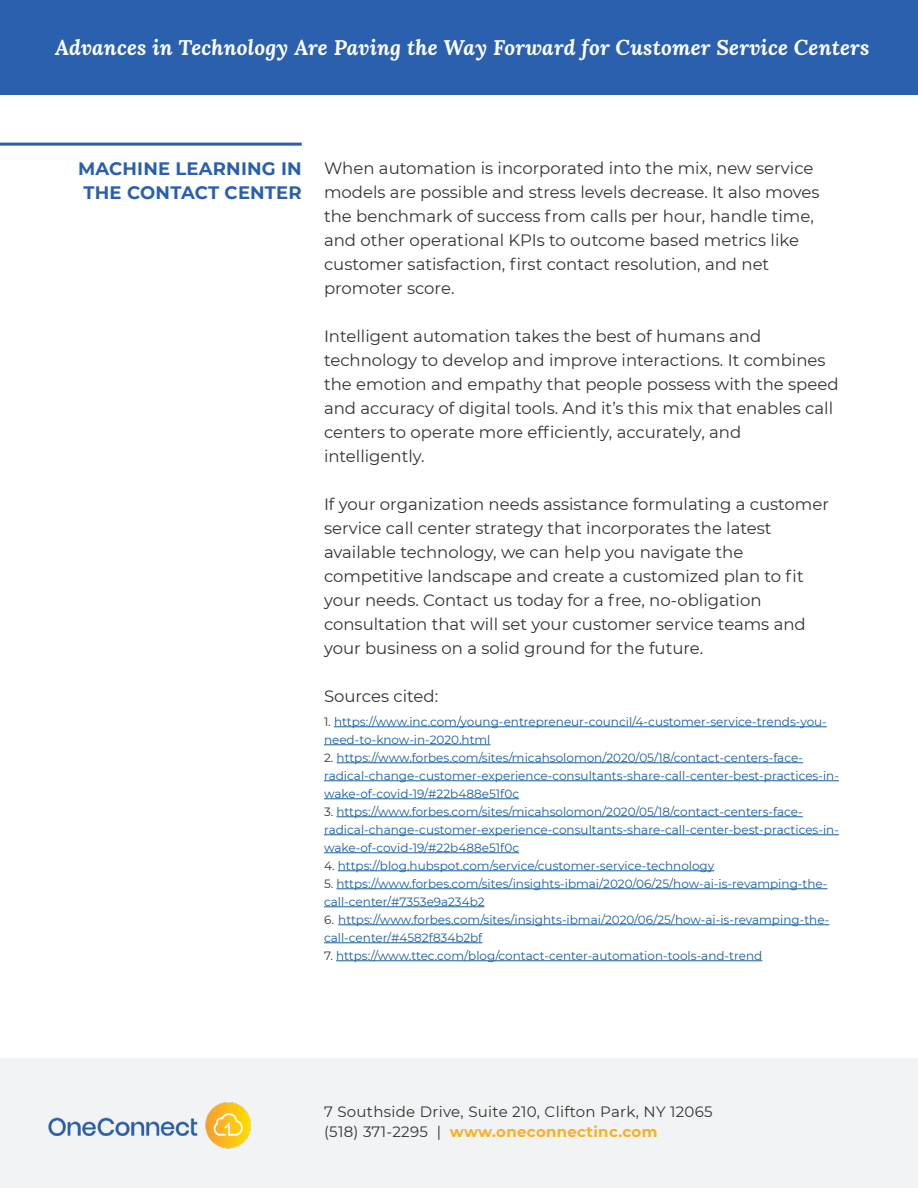
<style>
.page{position:relative;width:918px;height:1188px;background:#fff}
.page>*{position:absolute;margin:0;border:0;box-sizing:border-box;transform-origin:0 0}
.t1{font:italic 700 21px "Lora";letter-spacing:.01em;color:#fff}
.t2{font:700 18px/24px "Montserrat";letter-spacing:.01em;color:#295fac;text-align:center}
.t3{font:16.5px/24px "Montserrat";color:#333}
.t4{font:15px/19.5px "Montserrat";letter-spacing:.02em;color:#333}
.t5{font:12px/18px "Montserrat";color:#175d9e}
.s1{color:#333}
.s2{font-weight:700;color:#fcaf24}
</style>
<div class="page">
<div style="left:0;top:0;width:918px;height:94px;background:#2a60ad"></div>
<div style="left:0;top:1058px;width:918px;height:130px;background:#f2f3f4"></div>
<img style="left:48px;top:1102px;width:203px;height:47px">
<hr style="left:334px;top:726px;width:493px;height:1px;background:#175d9e">
<hr style="left:324px;top:744px;width:167px;height:1px;background:#175d9e">
<hr style="left:337px;top:762px;width:466px;height:1px;background:#175d9e">
<hr style="left:324px;top:780px;width:515px;height:1px;background:#175d9e">
<hr style="left:324px;top:798px;width:195px;height:1px;background:#175d9e">
<hr style="left:336px;top:816px;width:467px;height:1px;background:#175d9e">
<hr style="left:324px;top:834px;width:515px;height:1px;background:#175d9e">
<hr style="left:324px;top:852px;width:195px;height:1px;background:#175d9e">
<hr style="left:338px;top:870px;width:376px;height:1px;background:#175d9e">
<hr style="left:336px;top:888px;width:492px;height:1px;background:#175d9e">
<hr style="left:324px;top:906px;width:161px;height:1px;background:#175d9e">
<hr style="left:338px;top:924px;width:491px;height:1px;background:#175d9e">
<hr style="left:324px;top:942px;width:158px;height:1px;background:#175d9e">
<hr style="left:336px;top:960px;width:426px;height:1px;background:#175d9e">
<hr style="left:0;top:143px;width:302px;height:3px;background:#295fac">
<p class="t1" style="left:55px;top:33px;width:816px">Advances in Technology Are Paving the Way Forward for Customer Service Centers</p>
<p class="t2" style="left:78px;top:156px;width:225px">MACHINE LEARNING IN<br>THE CONTACT CENTER</p>
<p class="t3" style="left:324px;top:155px;width:497px">When automation is incorporated into the mix, new service models are possible and stress levels decrease. It also moves the benchmark of success from calls per hour, handle time, and other operational KPIs to outcome based metrics like customer satisfaction, first contact resolution, and net promoter score.</p>
<p class="t3" style="left:324px;top:323px;width:516px">Intelligent automation takes the best of humans and technology to develop and improve interactions. It combines the emotion and empathy that people possess with the speed and accuracy of digital tools. And it’s this mix that enables call centers to operate more efficiently, accurately, and intelligently.</p>
<p class="t3" style="left:324px;top:491px;width:507px">If your organization needs assistance formulating a customer service call center strategy that incorporates the latest available technology, we can help you navigate the competitive landscape and create a customized plan to fit your needs. Contact us today for a free, no-obligation consultation that will set your customer service teams and your business on a solid ground for the future.</p>
<p class="t3" style="left:324px;top:683px;width:116px">Sources cited:</p>
<p class="t5" style="left:324px;top:712px;width:504px"><span class="s1">1.</span> https://www.inc.com/young-entrepreneur-council/4-customer-service-trends-you&shy;need-to-know-in-2020.html</p>
<p class="t5" style="left:324px;top:748px;width:517px"><span class="s1">2.</span> https://www.forbes.com/sites/micahsolomon/2020/05/18/contact-centers-face&shy;radical-change-customer-experience-consultants-share-call-center-best-practices-in&shy;wake-of-covid-19/#22b488e51f0c</p>
<p class="t5" style="left:324px;top:802px;width:517px"><span class="s1">3.</span> https://www.forbes.com/sites/micahsolomon/2020/05/18/contact-centers-face&shy;radical-change-customer-experience-consultants-share-call-center-best-practices-in&shy;wake-of-covid-19/#22b488e51f0c</p>
<p class="t5" style="left:324px;top:856px;width:392px"><span class="s1">4.</span> https://blog.hubspot.com/service/customer-service-technology</p>
<p class="t5" style="left:324px;top:874px;width:505px"><span class="s1">5.</span> https://www.forbes.com/sites/insights-ibmai/2020/06/25/how-ai-is-revamping-the&shy;call-center/#7353e9a234b2</p>
<p class="t5" style="left:324px;top:910px;width:507px"><span class="s1">6.</span> https://www.forbes.com/sites/insights-ibmai/2020/06/25/how-ai-is-revamping-the&shy;call-center/#4582f834b2bf</p>
<p class="t5" style="left:324px;top:946px;width:440px"><span class="s1">7.</span> https://www.ttec.com/blog/contact-center-automation-tools-and-trend</p>
<p class="t4" style="left:324px;top:1102px;width:390px">7 Southside Drive, Suite 210, Clifton Park, NY 12065 (518) 371-2295 | <span class="s2">www.oneconnectinc.com</span></p>
</div>
